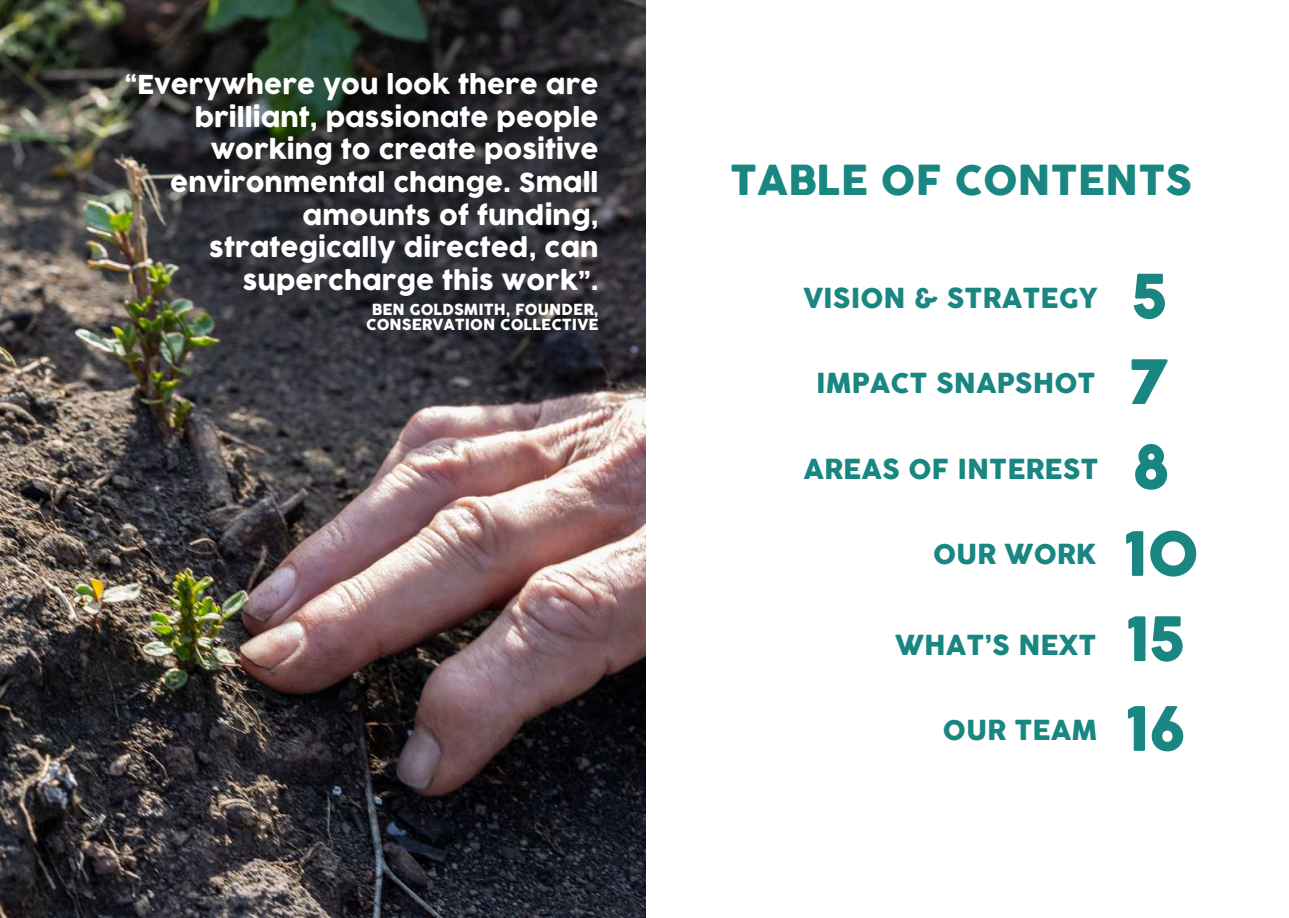
<style>
.page{position:relative;width:1289px;height:918px;background:#fff}
.page>*{position:absolute;margin:0;border:0;box-sizing:border-box;transform-origin:0 0}
.t1{font:60.15px/85.8px "COCOGOOSE";color:#198681}
.t2{font:40.5px "COCOGOOSE";color:#198681}
.t3{font:27px "COCOGOOSE";color:#198681}
.t4{font:25.5px/32.7px "COCOGOOSE";color:#fff;text-align:right}
.t5{font:15px/14.7px "COCOGOOSE";color:#fff;text-align:center}
</style>
<div class="page">
<img style="left:0;top:0;width:645px;height:918px">
<p class="t4" style="left:125px;top:70px;width:475px">“Everywhere you look there are brilliant, passionate people working to create positive environmental change. Small amounts of funding, strategically directed, can supercharge this work”.</p>
<p class="t5" style="left:366px;top:303px;width:234px">BEN GOLDSMITH, FOUNDER,<br>CONSERVATION COLLECTIVE</p>
<h2 class="t2" style="left:730px;top:153px;width:463px">TABLE OF CONTENTS</h2>
<p class="t3" style="left:803px;top:279px;width:296px">VISION &amp; STRATEGY</p>
<p class="t3" style="left:815px;top:365px;width:281px">IMPACT SNAPSHOT</p>
<p class="t3" style="left:803px;top:451px;width:297px">AREAS OF INTEREST</p>
<p class="t3" style="left:932px;top:536px;width:165px">OUR WORK</p>
<p class="t3" style="left:895px;top:627px;width:203px">WHAT’S NEXT</p>
<p class="t3" style="left:942px;top:712px;width:156px">OUR TEAM</p>
<h1 class="t1" style="left:1124px;top:256px;width:76px">5<br>7<br>8<br>10</h1>
<h1 class="t1" style="left:1126px;top:598px;width:61px">15</h1>
<h1 class="t1" style="left:1125px;top:688px;width:61px">16</h1>
</div>
